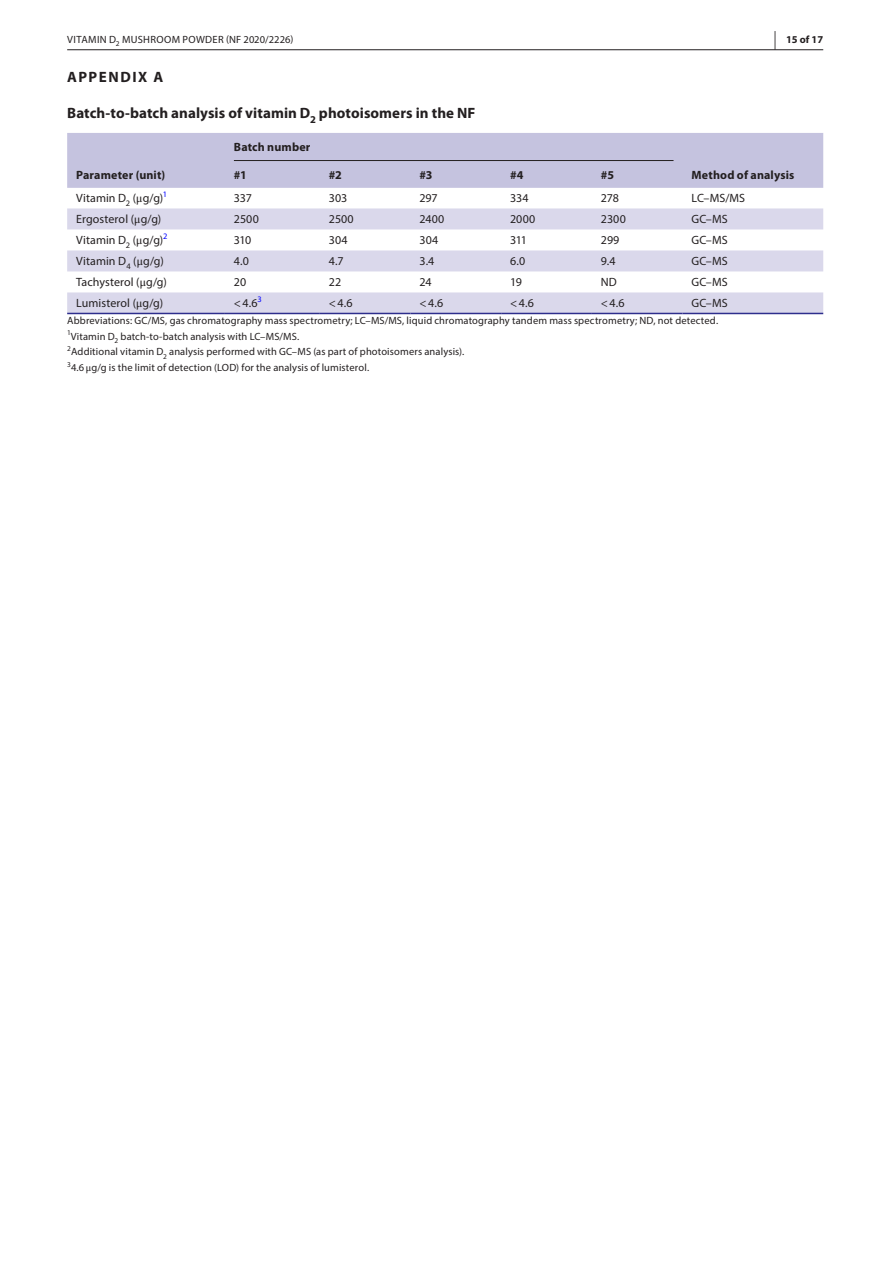
<style>
.page{position:relative;width:893px;height:1263px;background:#fff}
.page>*{position:absolute;margin:0;border:0;box-sizing:border-box;transform-origin:0 0}
.t1{font:700 15px "Myriad Pro";letter-spacing:.005em;color:#231f20}
.t2{font:700 15px "Myriad Pro";letter-spacing:.1em;color:#231f20}
.t3{font:12px "Myriad Pro";letter-spacing:.005em;color:#231f20}
.t4{font:700 12px "Myriad Pro";letter-spacing:.01em;color:#231f20}
.t5{font:10.5px/15.8px "Myriad Pro";letter-spacing:.01em;color:#231f20}
.t6{font:10.5px "Myriad Pro";letter-spacing:.03em;color:#231f20}
.t7{font:700 10.5px "Myriad Pro";color:#231f20}
.s1{font-size:18.6px}
.s2{font-family:"STIX"}
</style>
<div class="page">
<hr style="left:67px;top:49px;width:756px;height:1px;background:#231f20">
<div style="left:67px;top:133px;width:756px;height:55px;background:#c5c3df"></div>
<svg style="left:67px;top:208px;width:756px;height:105px;fill:#dad8eb"></svg>
<hr style="left:67px;top:313px;width:158px;height:1px;background:#2e2e8d">
<hr style="left:225px;top:313px;width:95px;height:1px;background:#2e2e8d">
<hr style="left:320px;top:313px;width:90px;height:1px;background:#2e2e8d">
<hr style="left:410px;top:313px;width:91px;height:1px;background:#2e2e8d">
<hr style="left:501px;top:313px;width:91px;height:1px;background:#2e2e8d">
<hr style="left:592px;top:313px;width:90px;height:1px;background:#2e2e8d">
<hr style="left:682px;top:313px;width:141px;height:1px;background:#2e2e8d">
<hr style="left:234px;top:160px;width:439px;height:1px;background:#231f20">
<p class="t6" style="left:67px;top:33px;width:228px">VITAMIN D<sub>2</sub> MUSHROOM POWDER (NF 2020/2226)</p>
<p class="t7" style="left:774px;top:32px;width:51px"><span class="s1">|</span> 15 of 17</p>
<h1 class="t2" style="left:67px;top:67px;width:98px">APPENDIX A</h1>
<h1 class="t1" style="left:67px;top:103px;width:410px">Batch-to-batch analysis of vitamin D<sub>2</sub> photoisomers in the NF</h1>
<p class="t4" style="left:76px;top:167px;width:90px">Parameter (unit)</p>
<p class="t4" style="left:234px;top:139px;width:78px">Batch number</p>
<p class="t4" style="left:234px;top:167px;width:15px">#1</p>
<p class="t4" style="left:329px;top:167px;width:15px">#2</p>
<p class="t4" style="left:419px;top:167px;width:15px">#3</p>
<p class="t4" style="left:510px;top:167px;width:15px">#4</p>
<p class="t4" style="left:601px;top:167px;width:15px">#5</p>
<p class="t4" style="left:691px;top:167px;width:104px">Method of analysis</p>
<p class="t3" style="left:76px;top:191px;width:92px">Vitamin D<sub>2</sub> (<span class="s2">μ</span>g/g)<sup>1</sup></p>
<p class="t3" style="left:234px;top:191px;width:19px">337</p>
<p class="t3" style="left:329px;top:191px;width:20px">303</p>
<p class="t3" style="left:419px;top:191px;width:20px">297</p>
<p class="t3" style="left:510px;top:191px;width:20px">334</p>
<p class="t3" style="left:601px;top:191px;width:20px">278</p>
<p class="t3" style="left:691px;top:191px;width:55px">LC–MS/MS</p>
<p class="t3" style="left:76px;top:212px;width:87px">Ergosterol (<span class="s2">μ</span>g/g)</p>
<p class="t3" style="left:234px;top:212px;width:26px">2500</p>
<p class="t3" style="left:329px;top:212px;width:26px">2500</p>
<p class="t3" style="left:419px;top:212px;width:26px">2400</p>
<p class="t3" style="left:510px;top:212px;width:27px">2000</p>
<p class="t3" style="left:601px;top:212px;width:27px">2300</p>
<p class="t3" style="left:691px;top:212px;width:38px">GC–MS</p>
<p class="t3" style="left:76px;top:233px;width:93px">Vitamin D<sub>2</sub> (<span class="s2">μ</span>g/g)<sup>2</sup></p>
<p class="t3" style="left:234px;top:233px;width:19px">310</p>
<p class="t3" style="left:329px;top:233px;width:20px">304</p>
<p class="t3" style="left:419px;top:233px;width:20px">304</p>
<p class="t3" style="left:510px;top:233px;width:18px">311</p>
<p class="t3" style="left:601px;top:233px;width:20px">299</p>
<p class="t3" style="left:691px;top:233px;width:38px">GC–MS</p>
<p class="t3" style="left:76px;top:254px;width:89px">Vitamin D<sub>4</sub> (<span class="s2">μ</span>g/g)</p>
<p class="t3" style="left:234px;top:254px;width:16px">4.0</p>
<p class="t3" style="left:329px;top:254px;width:16px">4.7</p>
<p class="t3" style="left:419px;top:254px;width:16px">3.4</p>
<p class="t3" style="left:510px;top:254px;width:17px">6.0</p>
<p class="t3" style="left:601px;top:254px;width:16px">9.4</p>
<p class="t3" style="left:691px;top:254px;width:38px">GC–MS</p>
<p class="t3" style="left:76px;top:275px;width:92px">Tachysterol (<span class="s2">μ</span>g/g)</p>
<p class="t3" style="left:234px;top:275px;width:14px">20</p>
<p class="t3" style="left:329px;top:275px;width:14px">22</p>
<p class="t3" style="left:419px;top:275px;width:14px">24</p>
<p class="t3" style="left:510px;top:275px;width:13px">19</p>
<p class="t3" style="left:601px;top:275px;width:18px">ND</p>
<p class="t3" style="left:691px;top:275px;width:38px">GC–MS</p>
<p class="t3" style="left:76px;top:296px;width:89px">Lumisterol (<span class="s2">μ</span>g/g)</p>
<p class="t3" style="left:234px;top:296px;width:29px">&lt;4.6<sup>3</sup></p>
<p class="t3" style="left:329px;top:296px;width:25px">&lt;4.6</p>
<p class="t3" style="left:419px;top:296px;width:25px">&lt;4.6</p>
<p class="t3" style="left:510px;top:296px;width:25px">&lt;4.6</p>
<p class="t3" style="left:601px;top:296px;width:25px">&lt;4.6</p>
<p class="t3" style="left:691px;top:296px;width:38px">GC–MS</p>
<p class="t5" style="left:67px;top:312px;width:652px">Abbreviations: GC/MS, gas chromatography mass spectrometry; LC–MS/MS, liquid chromatography tandem mass spectrometry; ND, not detected.<br><sup>1</sup>Vitamin D<sub>2</sub> batch-to-batch analysis with LC–MS/MS.<br><sup>2</sup>Additional vitamin D<sub>2</sub> analysis performed with GC–MS (as part of photoisomers analysis).<br><sup>3</sup>4.6<span class="s2">μ</span>g/g is the limit of detection (LOD) for the analysis of lumisterol.</p>
</div>
